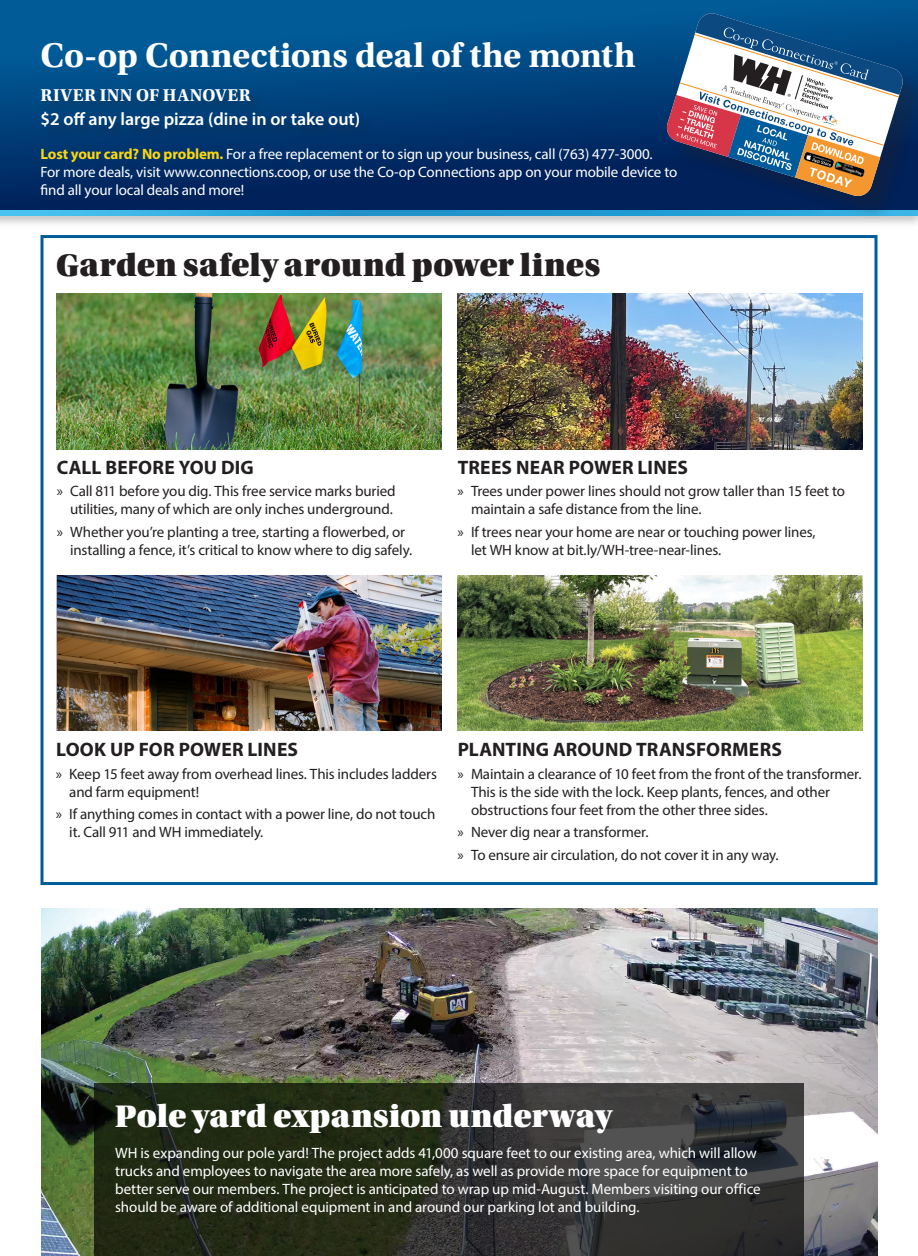
<style>
.page{position:relative;width:918px;height:1256px;background:#fff}
.page>*{position:absolute;margin:0;border:0;box-sizing:border-box;transform-origin:0 0}
.t1{font:700 36px "Utopia Std";letter-spacing:-.01em;color:#fff}
.Headline_2{font:33px "Utopia Std Black Headline";letter-spacing:.005em;color:#231f20}
.Headline_2-2{font:33px "Utopia Std Black Headline";letter-spacing:.005em;color:#fff}
.Board_Report_Bullets{font:700 19.5px "Myriad Pro";letter-spacing:.01em;color:#231f20}
.t2{font:600 18px "Myriad Pro";color:#fff}
.t3{font:700 18px "Utopia Std";letter-spacing:.025em;color:#fff}
.t4{font:15px/18px "Myriad Pro";letter-spacing:-.01em;color:#231f20}
.Body_Text{font:15px/18px "Myriad Pro";letter-spacing:-.01em;color:#fff}
.s1{font-weight:700;color:#fad70f}
</style>
<div class="page">
<div style="left:0;top:203px;width:918px;height:25px;background:#231f20;opacity:.3"></div>
<svg style="left:0;top:209px;width:670px;height:6px;background:#248dc3"></svg>
<div style="left:0;top:0;width:918px;height:209px;background:linear-gradient(to bottom,#00629e,#001b54)"></div>
<div style="left:670px;top:17px;width:248px;height:204px;background:#231f20;opacity:.3"></div>
<svg style="left:665px;top:12px;width:239px;height:186px"></svg>
<div style="left:41px;top:88px;width:333px;height:55px;background:#231f20;opacity:.3"></div>
<img style="left:57px;top:293px;width:384px;height:156px">
<img style="left:458px;top:293px;width:404px;height:156px">
<img style="left:57px;top:575px;width:384px;height:156px">
<img style="left:41px;top:908px;width:837px;height:348px">
<svg style="left:94px;top:1082px;width:710px;height:174px;background:#2d3127"></svg>
<img style="left:458px;top:575px;width:404px;height:156px">
<div style="left:40px;top:235px;width:838px;height:650px;border:3px solid #005c98"></div>
<h1 class="t1" style="left:40px;top:35px;width:597px">Co-op Connections deal of the month</h1>
<p class="t3" style="left:41px;top:85px;width:212px">RIVER INN OF HANOVER</p>
<p class="t2" style="left:40px;top:108px;width:321px">$2 off any large pizza (dine in or take out)</p>
<p class="Body_Text" style="left:40px;top:145px;width:638px"><span class="s1">Lost your card? No problem.</span> For a free replacement or to sign up your business, call (763) 477-3000.<br>For more deals, visit www.connections.coop, or use the Co-op Connections app on your mobile device to find all your local deals and more!</p>
<p class="Headline_2" style="left:56px;top:248px;width:545px">Garden safely around power lines</p>
<p class="Board_Report_Bullets" style="left:57px;top:454px;width:198px">CALL BEFORE YOU DIG</p>
<p class="t4" style="left:57px;top:482px;width:341px;text-align:right">» Call 811 before you dig. This free service marks buried utilities, many of which are only inches underground.</p>
<p class="t4" style="left:70px;top:523px;width:343px;text-indent:-14px">» Whether you’re planting a tree, starting a flowerbed, or installing a fence, it’s critical to know where to dig safely.</p>
<p class="Board_Report_Bullets" style="left:458px;top:454px;width:232px">TREES NEAR POWER LINES</p>
<p class="t4" style="left:471px;top:482px;width:376px;text-indent:-14px">» Trees under power lines should not grow taller than 15 feet to maintain a safe distance from the line.</p>
<p class="t4" style="left:471px;top:523px;width:346px;text-indent:-14px">» If trees near your home are near or touching power lines, let WH know at bit.ly/WH-tree-near-lines.</p>
<p class="Board_Report_Bullets" style="left:56px;top:736px;width:244px">LOOK UP FOR POWER LINES</p>
<p class="t4" style="left:69px;top:764px;width:369px;text-indent:-14px">» Keep 15 feet away from overhead lines. This includes ladders and farm equipment!</p>
<p class="t4" style="left:69px;top:805px;width:368px;text-indent:-14px">» If anything comes in contact with a power line, do not touch it. Call 911 and WH immediately.</p>
<p class="Board_Report_Bullets" style="left:458px;top:736px;width:326px">PLANTING AROUND TRANSFORMERS</p>
<p class="t4" style="left:471px;top:764px;width:392px;text-indent:-14px">» Maintain a clearance of 10 feet from the front of the transformer.<br>This is the side with the lock. Keep plants, fences, and other obstructions four feet from the other three sides.</p>
<p class="t4" style="left:458px;top:823px;width:192px">» Never dig near a transformer.</p>
<p class="t4" style="left:458px;top:845px;width:323px">» To ensure air circulation, do not cover it in any way.</p>
<p class="Headline_2-2" style="left:115px;top:1098px;width:498px">Pole yard expansion underway</p>
<p class="Body_Text" style="left:115px;top:1144px;width:647px">WH is expanding our pole yard! The project adds 41,000 square feet to our existing area, which will allow trucks and employees to navigate the area more safely, as well as provide more space for equipment to better serve our members. The project is anticipated to wrap up mid-August. Members visiting our office should be aware of additional equipment in and around our parking lot and building.</p>
</div>
